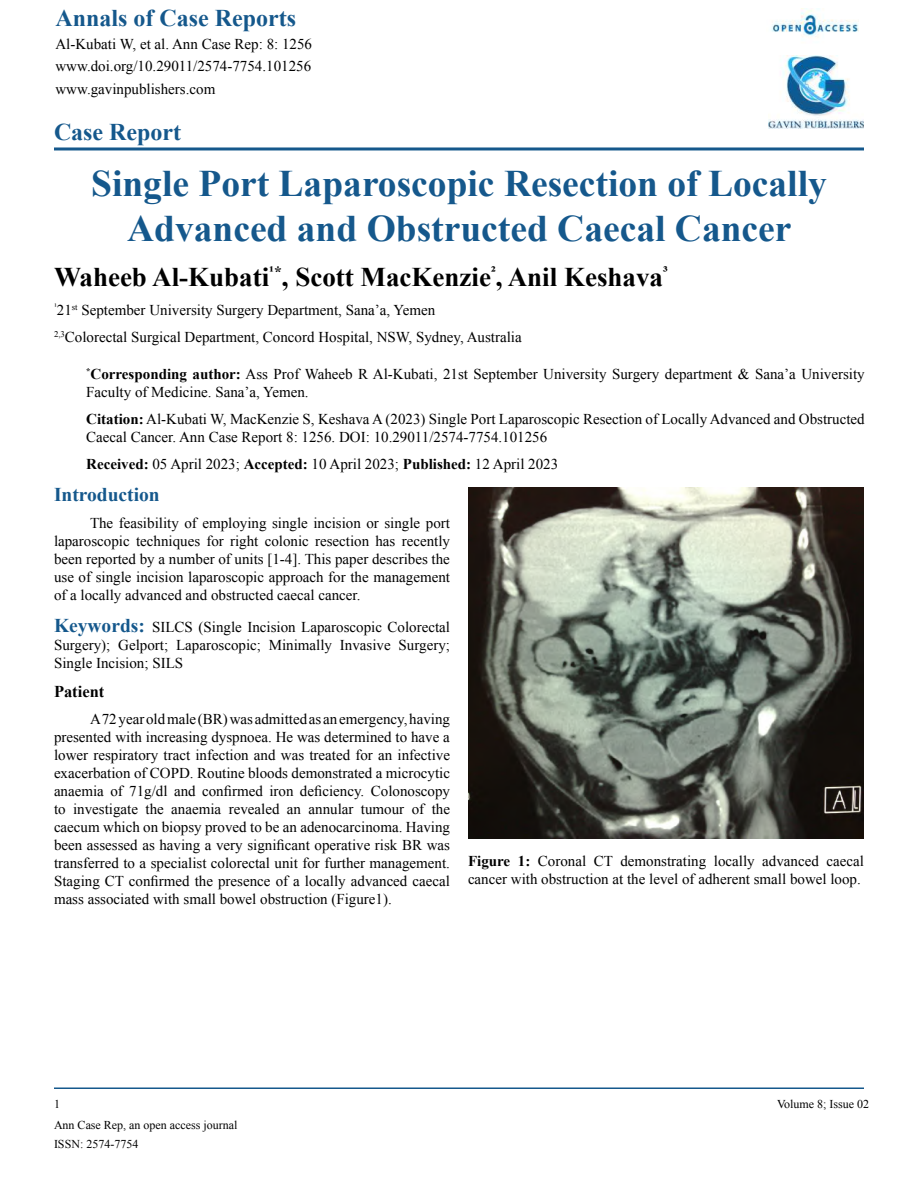
<style>
.page{position:relative;width:918px;height:1188px;background:#fff}
.page>*{position:absolute;margin:0;border:0;box-sizing:border-box;transform-origin:0 0}
.t1{font:700 37.5px/45px "Times New Roman";color:#15588c;text-align:center}
.t2{font:700 27px "Times New Roman";color:#000}
.t3{font:700 24px "Times New Roman";color:#15588c}
.t4{font:700 19.5px "Times New Roman";color:#15588c}
.t5{font:700 16.5px "Times New Roman";color:#000}
.t6{font:15px/18px "Times New Roman";color:#000}
.t7{font:12px/18.9px "Times New Roman";color:#000}
.s1{font-weight:700}
.s2{font-weight:700;font-size:19.5px;color:#15588c}
</style>
<div class="page">
<hr style="left:54px;top:1088px;width:810px;height:1px;background:#15588c">
<img style="left:768px;top:56px;width:96px;height:72px">
<hr style="left:54px;top:147px;width:810px;height:3px;background:#15588c">
<img style="left:771px;top:10px;width:88px;height:28px">
<img style="left:468px;top:488px;width:396px;height:351px">
<h3 class="t3" style="left:56px;top:2px;width:242px">Annals of Case Reports</h3>
<p class="t6" style="left:56px;top:32px;width:258px;line-height:22.5px;text-align:justify">Al-Kubati W, et al. Ann Case Rep: 8: 1256 www.doi.org/10.29011/2574-7754.101256 www.gavinpublishers.com</p>
<h3 class="t3" style="left:54px;top:115px;width:129px">Case Report</h3>
<h1 class="t1" style="left:91px;top:160px;width:737px">Single Port Laparoscopic Resection of Locally<br>Advanced and Obstructed Caecal Cancer</h1>
<h2 class="t2" style="left:54px;top:259px;width:615px">Waheeb Al-Kubati<sup>¹*</sup>, Scott MacKenzie<sup>²</sup>, Anil Keshava<sup>³</sup></h2>
<p class="t6" style="left:54px;top:297px;width:469px;line-height:27px"><sup>¹</sup>21<sup>st</sup> September University Surgery Department, Sana’a, Yemen<br><sup>2,3</sup>Colorectal Surgical Department, Concord Hospital, NSW, Sydney, Australia</p>
<p class="t6" style="left:86px;top:365px;width:780px"><sup>*</sup><span class="s1">Corresponding author:</span> Ass Prof Waheeb R Al-Kubati, 21st September University Surgery department &amp; Sana’a University<br>Faculty of Medicine. Sana’a, Yemen.</p>
<p class="t6" style="left:86px;top:410px;width:780px"><span class="s1">Citation:</span> Al-Kubati W, MacKenzie S, Keshava A (2023) Single Port Laparoscopic Resection of Locally Advanced and Obstructed<br>Caecal Cancer. Ann Case Report 8: 1256. DOI: 10.29011/2574-7754.101256</p>
<p class="t6" style="left:86px;top:455px;width:474px"><span class="s1">Received:</span> 05 April 2023; <span class="s1">Accepted:</span> 10 April 2023; <span class="s1">Published:</span> 12 April 2023</p>
<h3 class="t4" style="left:54px;top:481px;width:107px">Introduction</h3>
<p class="t6" style="left:54px;top:514px;width:398px;text-align:justify;text-indent:36px">The feasibility of employing single incision or single port laparoscopic techniques for right colonic resection has recently been reported by a number of units [1-4]. This paper describes the use of single incision laparoscopic approach for the management of a locally advanced and obstructed caecal cancer.</p>
<p class="t6" style="left:54px;top:618px;width:398px;text-align:justify"><span class="s2">Keywords:</span> SILCS (Single Incision Laparoscopic Colorectal Surgery); Gelport; Laparoscopic; Minimally Invasive Surgery; Single Incision; SILS</p>
<p class="t5" style="left:54px;top:680px;width:52px">Patient</p>
<p class="t6" style="left:54px;top:710px;width:398px;text-align:justify;text-indent:36px">A 72 year old male (BR) was admitted as an emergency, having presented with increasing dyspnoea. He was determined to have a lower respiratory tract infection and was treated for an infective exacerbation of COPD. Routine bloods demonstrated a microcytic anaemia of 71g/dl and confirmed iron deficiency. Colonoscopy to investigate the anaemia revealed an annular tumour of the caecum which on biopsy proved to be an adenocarcinoma. Having been assessed as having a very significant operative risk BR was transferred to a specialist colorectal unit for further management.<br>Staging CT confirmed the presence of a locally advanced caecal mass associated with small bowel obstruction (Figure1).</p>
<p class="t6" style="left:468px;top:852px;width:398px"><span class="s1">Figure 1:</span> Coronal CT demonstrating locally advanced caecal cancer with obstruction at the level of adherent small bowel loop.</p>
<p class="t7" style="left:54px;top:1094px;width:7px">1</p>
<p class="t7" style="left:777px;top:1094px;width:94px">Volume 8; Issue 02</p>
<p class="t7" style="left:54px;top:1115px;width:185px">Ann Case Rep, an open access journal<br>ISSN: 2574-7754</p>
</div>
